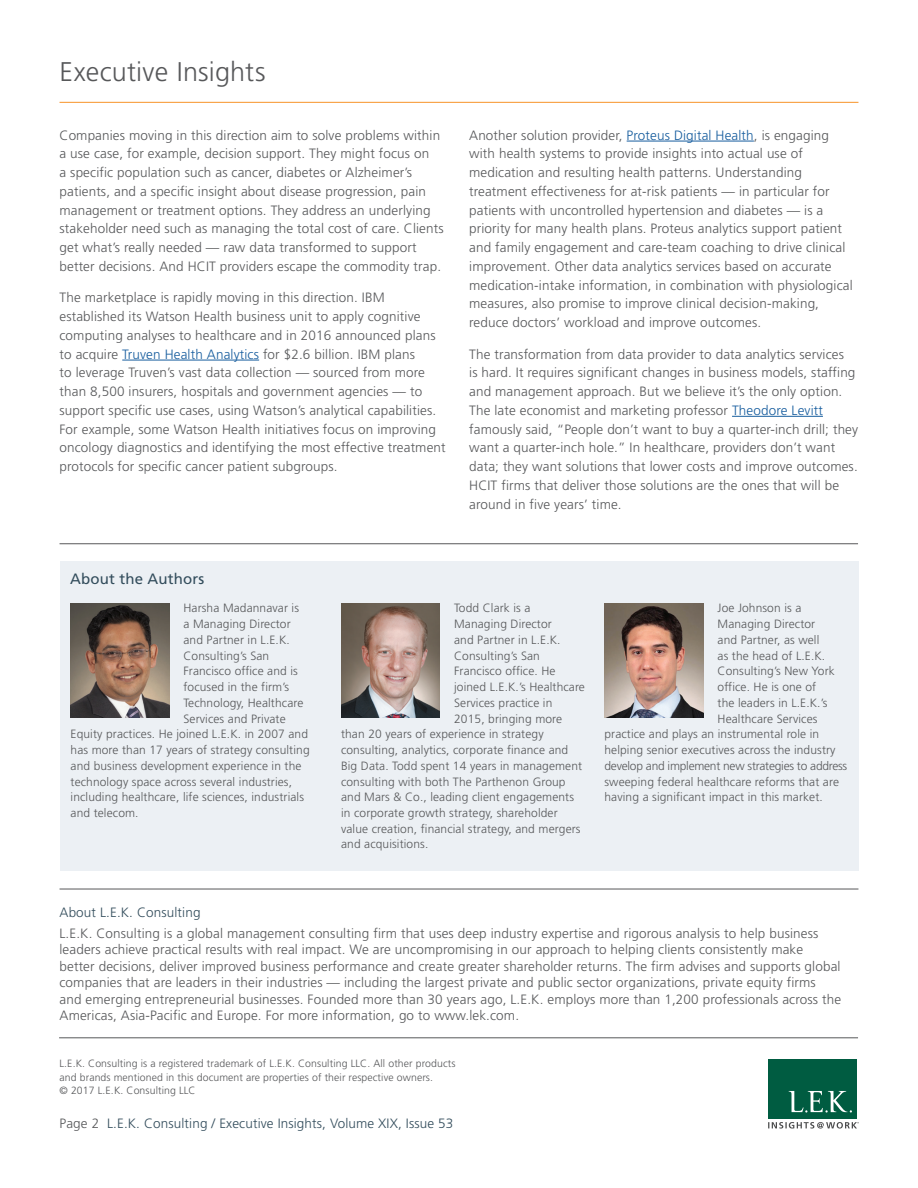
<style>
.page{position:relative;width:918px;height:1188px;background:#fff}
.page>*{position:absolute;margin:0;border:0;box-sizing:border-box;transform-origin:0 0}
.t1{font:300 27px "Frutiger";letter-spacing:.005em;color:#57585a}
.t2{font:15px "Frutiger";letter-spacing:.01em;color:#334d5c}
.t3{font:300 13.5px/18.8px "Frutiger";letter-spacing:.01em;color:#57585a}
.t4{font:300 13.5px "Frutiger";letter-spacing:.01em;color:#334d5c}
.t5{font:300 12px "Frutiger";letter-spacing:.01em;color:#57585a}
.t6{font:300 12px "Frutiger";letter-spacing:-.02em;color:#57585a}
.t7{font:300 10.5px/13.5px "Frutiger";letter-spacing:.01em;color:#57585a}
.s1{color:#175d9e}
.s2{color:#57585a}
</style>
<div class="page">
<hr style="left:59px;top:1038px;width:799px;height:1px;background:#57585a">
<div style="left:768px;top:1059px;width:89px;height:59px;background:#005c41"></div>
<svg style="left:789px;top:1091px;width:63px;height:22px"></svg>
<svg style="left:768px;top:1122px;width:90px;height:7px"></svg>
<hr style="left:60px;top:102px;width:798px;height:1px;background:#f79328">
<hr style="left:122px;top:360px;width:137px;height:1px;background:#175d9e">
<hr style="left:627px;top:141px;width:127px;height:1px;background:#175d9e">
<hr style="left:732px;top:416px;width:91px;height:1px;background:#175d9e">
<div style="left:60px;top:561px;width:798px;height:310px;background:#ecf0f4"></div>
<img style="left:70px;top:604px;width:99px;height:114px">
<img style="left:341px;top:604px;width:99px;height:114px">
<img style="left:604px;top:604px;width:99px;height:114px">
<hr style="left:60px;top:544px;width:798px;height:1px;background:#57585a">
<hr style="left:60px;top:889px;width:798px;height:1px;background:#57585a">
<h1 class="t1" style="left:60px;top:56px;width:207px">Executive Insights</h1>
<p class="t3" style="left:60px;top:126px;width:386px">Companies moving in this direction aim to solve problems within a use case, for example, decision support. They might focus on<br>a specific population such as cancer, diabetes or Alzheimer’s patients, and a specific insight about disease progression, pain management or treatment options. They address an underlying stakeholder need such as managing the total cost of care. Clients get what’s really needed — raw data transformed to support better decisions. And HCIT providers escape the commodity trap.</p>
<p class="t3" style="left:60px;top:288px;width:388px">The marketplace is rapidly moving in this direction. IBM established its Watson Health business unit to apply cognitive computing analyses to healthcare and in 2016 announced plans to acquire <span class="s1">Truven Health Analytics</span> for $2.6 billion. IBM plans<br>to leverage Truven’s vast data collection — sourced from more than 8,500 insurers, hospitals and government agencies — to support specific use cases, using Watson’s analytical capabilities.<br>For example, some Watson Health initiatives focus on improving oncology diagnostics and identifying the most effective treatment protocols for specific cancer patient subgroups.</p>
<p class="t3" style="left:469px;top:126px;width:385px">Another solution provider, <span class="s1">Proteus Digital Health</span>, is engaging with health systems to provide insights into actual use of medication and resulting health patterns. Understanding treatment effectiveness for at-risk patients — in particular for patients with uncontrolled hypertension and diabetes — is a priority for many health plans. Proteus analytics support patient and family engagement and care-team coaching to drive clinical improvement. Other data analytics services based on accurate medication-intake information, in combination with physiological measures, also promise to improve clinical decision-making, reduce doctors’ workload and improve outcomes.</p>
<p class="t3" style="left:469px;top:345px;width:390px">The transformation from data provider to data analytics services<br>is hard. It requires significant changes in business models, staffing and management approach. But we believe it’s the only option.<br>The late economist and marketing professor <span class="s1">Theodore Levitt </span>famously said, “People don’t want to buy a quarter-inch drill; they want a quarter-inch hole.” In healthcare, providers don’t want data; they want solutions that lower costs and improve outcomes.<br>HCIT firms that deliver those solutions are the ones that will be around in five years’ time.</p>
<p class="t2" style="left:70px;top:570px;width:136px">About the Authors</p>
<p class="t5" style="left:183px;top:601px;width:117px">Harsha Madannavar is</p>
<p class="t5" style="left:183px;top:617px;width:109px">a Managing Director</p>
<p class="t5" style="left:183px;top:633px;width:108px">and Partner in L.E.K.</p>
<p class="t5" style="left:183px;top:649px;width:87px">Consulting’s San</p>
<p class="t5" style="left:183px;top:664px;width:116px">Francisco office and is</p>
<p class="t5" style="left:183px;top:680px;width:107px">focused in the firm’s</p>
<p class="t5" style="left:183px;top:696px;width:121px">Technology, Healthcare</p>
<p class="t5" style="left:183px;top:712px;width:104px">Services and Private</p>
<p class="t5" style="left:71px;top:727px;width:239px">Equity practices. He joined L.E.K. in 2007 and</p>
<p class="t5" style="left:71px;top:743px;width:241px">has more than 17 years of strategy consulting</p>
<p class="t5" style="left:71px;top:759px;width:232px">and business development experience in the</p>
<p class="t5" style="left:71px;top:775px;width:223px">technology space across several industries,</p>
<p class="t5" style="left:71px;top:790px;width:235px">including healthcare, life sciences, industrials</p>
<p class="t5" style="left:71px;top:806px;width:69px">and telecom.</p>
<p class="t5" style="left:454px;top:601px;width:78px">Todd Clark is a</p>
<p class="t5" style="left:454px;top:617px;width:99px">Managing Director</p>
<p class="t5" style="left:454px;top:633px;width:108px">and Partner in L.E.K.</p>
<p class="t5" style="left:454px;top:649px;width:87px">Consulting’s San</p>
<p class="t5" style="left:454px;top:664px;width:103px">Francisco office. He</p>
<p class="t5" style="left:454px;top:680px;width:132px">joined L.E.K.’s Healthcare</p>
<p class="t5" style="left:454px;top:696px;width:100px">Services practice in</p>
<p class="t5" style="left:454px;top:712px;width:109px">2015, bringing more</p>
<p class="t5" style="left:341px;top:727px;width:204px">than 20 years of experience in strategy</p>
<p class="t5" style="left:341px;top:743px;width:229px">consulting, analytics, corporate finance and</p>
<p class="t5" style="left:341px;top:759px;width:243px">Big Data. Todd spent 14 years in management</p>
<p class="t5" style="left:341px;top:775px;width:226px">consulting with both The Parthenon Group</p>
<p class="t5" style="left:341px;top:790px;width:234px">and Mars &amp; Co., leading client engagements</p>
<p class="t5" style="left:341px;top:806px;width:218px">in corporate growth strategy, shareholder</p>
<p class="t5" style="left:341px;top:822px;width:241px">value creation, financial strategy, and mergers</p>
<p class="t5" style="left:341px;top:838px;width:89px">and acquisitions.</p>
<p class="t5" style="left:718px;top:601px;width:85px">Joe Johnson is a</p>
<p class="t5" style="left:718px;top:617px;width:99px">Managing Director</p>
<p class="t5" style="left:718px;top:633px;width:103px">and Partner, as well</p>
<p class="t5" style="left:718px;top:649px;width:109px">as the head of L.E.K.</p>
<p class="t5" style="left:718px;top:664px;width:119px">Consulting’s New York</p>
<p class="t5" style="left:718px;top:680px;width:100px">office. He is one of</p>
<p class="t5" style="left:718px;top:696px;width:111px">the leaders in L.E.K.’s</p>
<p class="t5" style="left:718px;top:712px;width:101px">Healthcare Services</p>
<p class="t5" style="left:604px;top:727px;width:216px">practice and plays an instrumental role in</p>
<p class="t5" style="left:604px;top:743px;width:233px">helping senior executives across the industry</p>
<p class="t6" style="left:604px;top:759px;width:244px">develop and implement new strategies to address</p>
<p class="t5" style="left:604px;top:775px;width:236px">sweeping federal healthcare reforms that are</p>
<p class="t5" style="left:604px;top:790px;width:220px">having a significant impact in this market.</p>
<p class="t4" style="left:60px;top:904px;width:143px">About L.E.K. Consulting</p>
<p class="t3" style="left:60px;top:925px;width:783px;line-height:16.5px">L.E.K. Consulting is a global management consulting firm that uses deep industry expertise and rigorous analysis to help business leaders achieve practical results with real impact. We are uncompromising in our approach to helping clients consistently make better decisions, deliver improved business performance and create greater shareholder returns. The firm advises and supports global companies that are leaders in their industries — including the largest private and public sector organizations, private equity firms and emerging entrepreneurial businesses. Founded more than 30 years ago, L.E.K. employs more than 1,200 professionals across the Americas, Asia-Pacific and Europe. For more information, go to www.lek.com.</p>
<p class="t7" style="left:60px;top:1057px;width:397px">L.E.K. Consulting is a registered trademark of L.E.K. Consulting LLC. All other products and brands mentioned in this document are properties of their respective owners.<br>© 2017 L.E.K. Consulting LLC</p>
<p class="t4" style="left:60px;top:1116px;width:395px"><span class="s2">Page 2</span> L.E.K. Consulting / Executive Insights, Volume XIX, Issue 53</p>
</div>
